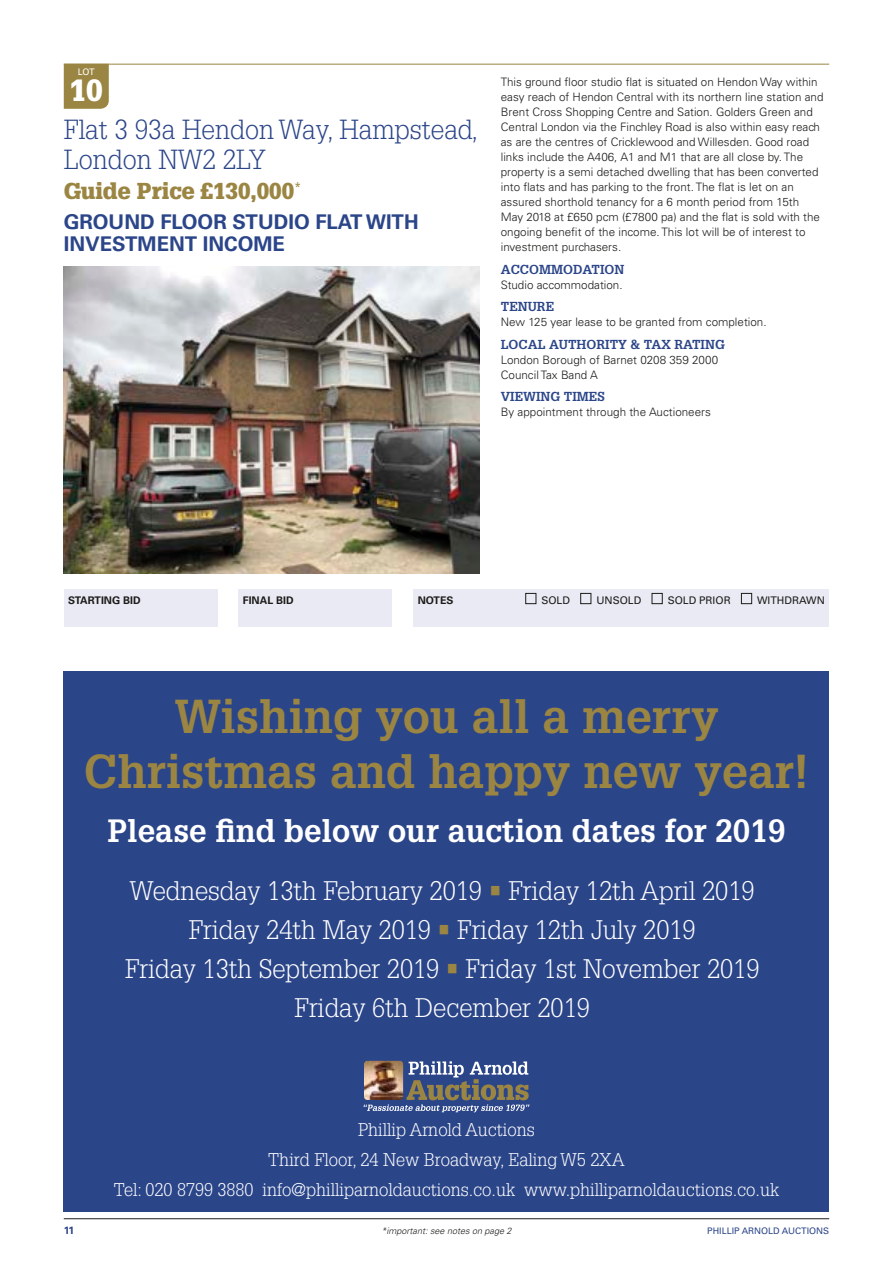
<style>
.page{position:relative;width:893px;height:1263px;background:#fff}
.page>*{position:absolute;margin:0;border:0;box-sizing:border-box;transform-origin:0 0}
.t1{font:700 46.5px/55.5px "Glypha LT Std";color:#9b8542;text-align:center}
.t2{font:700 31.5px "Glypha LT Std";color:#fff}
.t3{font:900 30px "Glypha LT Std";color:#fff}
.t4{font:300 27px/30px "Glypha LT Std";color:#2b4589}
.t5{font:300 26.25px/39px "Glypha LT Std";color:#fff;text-align:center}
.t6{font:900 22.5px "Glypha LT Std";color:#9b8542}
.t7{font:700 20.25px/22.5px "Univers LT Std";color:#2b4589}
.t8{font:300 18px/30px "Glypha LT Std";color:#fff;text-align:center}
.t9{font:700 12.75px "Glypha LT Std";color:#2b4589}
.t10{font:300 11.7px/15px "Univers LT Std";color:#1c1c1a}
.t11{font:10.5px "Univers LT Std";color:#1c1c1a}
.t12{font:700 10.5px "Univers LT Std";color:#1c1c1a}
.t13{font:700 10.5px "Univers LT Std";color:#2b4589}
.t14{font:italic 300 9px "Univers LT Std";color:#1c1c1a}
.t15{font:9px "Univers LT Std";color:#2b4589}
.t16{font:9px "Univers LT Std";color:#fff}
.s1{color:#9b8542}
</style>
<div class="page">
<hr style="left:64px;top:64px;width:765px;height:1px;background:#9b8542">
<img style="left:64px;top:266px;width:416px;height:308px">
<div style="left:64px;top:589px;width:153px;height:37px;background:#eaeaf4"></div>
<div style="left:239px;top:589px;width:153px;height:37px;background:#eaeaf4"></div>
<div style="left:413px;top:589px;width:416px;height:37px;background:#eaeaf4"></div>
<div style="left:525px;top:593px;width:11px;height:11px;border:1px solid #1c1c1a"></div>
<div style="left:580px;top:593px;width:11px;height:11px;border:1px solid #1c1c1a"></div>
<div style="left:652px;top:593px;width:10px;height:11px;border:1px solid #1c1c1a"></div>
<div style="left:741px;top:593px;width:11px;height:11px;border:1px solid #1c1c1a"></div>
<div style="left:64px;top:64px;width:45px;height:45px;background:#9b8542"></div>
<hr style="left:64px;top:1218px;width:765px;height:1px;background:#1c1c1a">
<div style="left:64px;top:671px;width:765px;height:540px;background:#2b4589"></div>
<svg style="left:364px;top:1061px;width:165px;height:51px"></svg>
<p class="t16" style="left:78px;top:66px;width:18px">LOT</p>
<h3 class="t3" style="left:70px;top:72px;width:35px">10</h3>
<h3 class="t4" style="left:64px;top:115px;width:416px">Flat 3 93a Hendon Way, Hampstead,<br>London NW2 2LY</h3>
<h3 class="t6" style="left:64px;top:177px;width:239px">Guide Price £130,000<sup>*</sup></h3>
<h3 class="t7" style="left:64px;top:211px;width:356px">GROUND FLOOR STUDIO FLAT WITH<br>INVESTMENT INCOME</h3>
<p class="t10" style="left:501px;top:75px;width:324px">This ground floor studio flat is situated on Hendon Way within easy reach of Hendon Central with its northern line station and Brent Cross Shopping Centre and Sation. Golders Green and Central London via the Finchley Road is also within easy reach as are the centres of Cricklewood and Willesden. Good road links include the A406, A1 and M1 that are all close by. The property is a semi detached dwelling that has been converted into flats and has parking to the front. The flat is let on an assured shorthold tenancy for a 6 month period from 15th May 2018 at £650 pcm (£7800 pa) and the flat is sold with the ongoing benefit of the income. This lot will be of interest to investment purchasers.</p>
<p class="t9" style="left:501px;top:261px;width:125px">ACCOMMODATION</p>
<p class="t10" style="left:501px;top:277px;width:123px">Studio accommodation.</p>
<p class="t9" style="left:501px;top:299px;width:55px">TENURE</p>
<p class="t10" style="left:501px;top:315px;width:267px">New 125 year lease to be granted from completion.</p>
<p class="t9" style="left:501px;top:336px;width:226px">LOCAL AUTHORITY &amp; TAX RATING</p>
<p class="t10" style="left:501px;top:352px;width:219px">London Borough of Barnet 0208 359 2000<br>Council Tax Band A</p>
<p class="t9" style="left:501px;top:389px;width:105px">VIEWING TIMES</p>
<p class="t10" style="left:501px;top:405px;width:212px">By appointment through the Auctioneers</p>
<p class="t12" style="left:68px;top:594px;width:74px">STARTING BID</p>
<p class="t12" style="left:243px;top:594px;width:52px">FINAL BID</p>
<p class="t12" style="left:418px;top:594px;width:37px">NOTES</p>
<p class="t11" style="left:541px;top:594px;width:30px">SOLD</p>
<p class="t11" style="left:596px;top:594px;width:46px">UNSOLD</p>
<p class="t11" style="left:668px;top:594px;width:65px">SOLD PRIOR</p>
<p class="t11" style="left:757px;top:594px;width:69px">WITHDRAWN</p>
<h1 class="t1" style="left:84px;top:687px;width:727px">Wishing you all a merry<br>Christmas and happy new year!</h1>
<h2 class="t2" style="left:107px;top:811px;width:680px">Please find below our auction dates for 2019</h2>
<h3 class="t5" style="left:125px;top:872px;width:636px">Wednesday 13th February 2019 <span class="s1">•</span> Friday 12th April 2019<br>Friday 24th May 2019 <span class="s1">•</span> Friday 12th July 2019<br>Friday 13th September 2019 <span class="s1">•</span> Friday 1st November 2019<br>Friday 6th December 2019</h3>
<h3 class="t8" style="left:114px;top:1115px;width:667px">Phillip Arnold Auctions<br>Third Floor, 24 New Broadway, Ealing W5 2XA<br>Tel: 020 8799 3880 info@philliparnoldauctions.co.uk www.philliparnoldauctions.co.uk</h3>
<p class="t13" style="left:64px;top:1224px;width:12px">11</p>
<p class="t14" style="left:381px;top:1225px;width:132px">*important: see notes on page 2</p>
<p class="t15" style="left:707px;top:1225px;width:123px">PHILLIP ARNOLD AUCTIONS</p>
</div>
